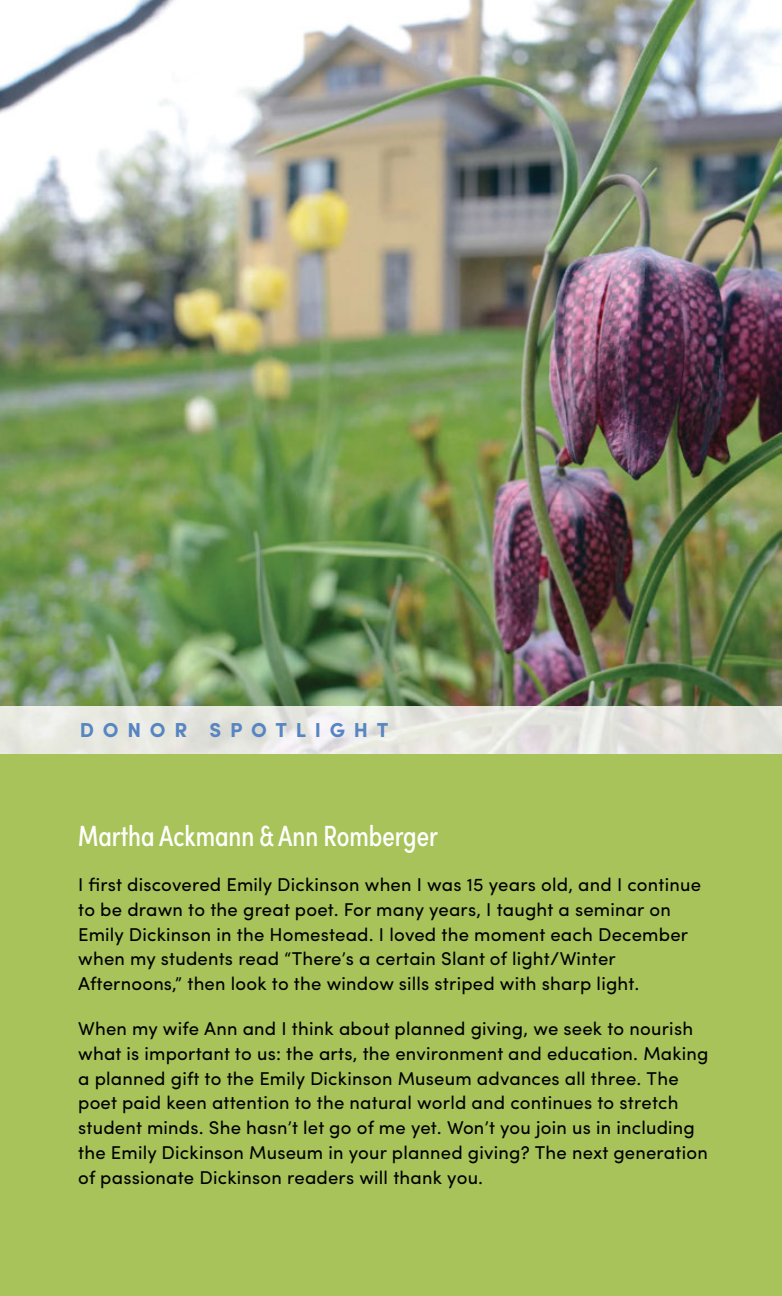
<style>
.page{position:relative;width:782px;height:1296px;background:#fff}
.page>*{position:absolute;margin:0;border:0;box-sizing:border-box;transform-origin:0 0}
.t1{font:29.25px "Sofia Pro Condensed";color:#fff}
.t2{font:700 20.25px "Sofia Pro";letter-spacing:.43em;color:#5785c1}
.t3{font:18.45px/24.8px "Sofia Pro";letter-spacing:.01em;color:#000}
</style>
<div class="page">
<img style="left:0;top:0;width:781px;height:707px">
<div style="left:0;top:754px;width:782px;height:542px;background:#a8c359"></div>
<svg style="left:0;top:707px;width:782px;height:47px;background:#e6e6e1"></svg>
<p class="t2" style="left:80px;top:714px;width:310px">DONOR SPOTLIGHT</p>
<h1 class="t1" style="left:78px;top:814px;width:361px">Martha Ackmann &amp; Ann Romberger</h1>
<p class="t3" style="left:78px;top:871px;width:624px">I first discovered Emily Dickinson when I was 15 years old, and I continue to be drawn to the great poet. For many years, I taught a seminar on Emily Dickinson in the Homestead. I loved the moment each December when my students read “There’s a certain Slant of light/Winter Afternoons,” then look to the window sills striped with sharp light.</p>
<p class="t3" style="left:78px;top:1015px;width:632px">When my wife Ann and I think about planned giving, we seek to nourish what is important to us: the arts, the environment and education. Making a planned gift to the Emily Dickinson Museum advances all three. The poet paid keen attention to the natural world and continues to stretch student minds. She hasn’t let go of me yet. Won’t you join us in including the Emily Dickinson Museum in your planned giving? The next generation of passionate Dickinson readers will thank you.</p>
</div>
